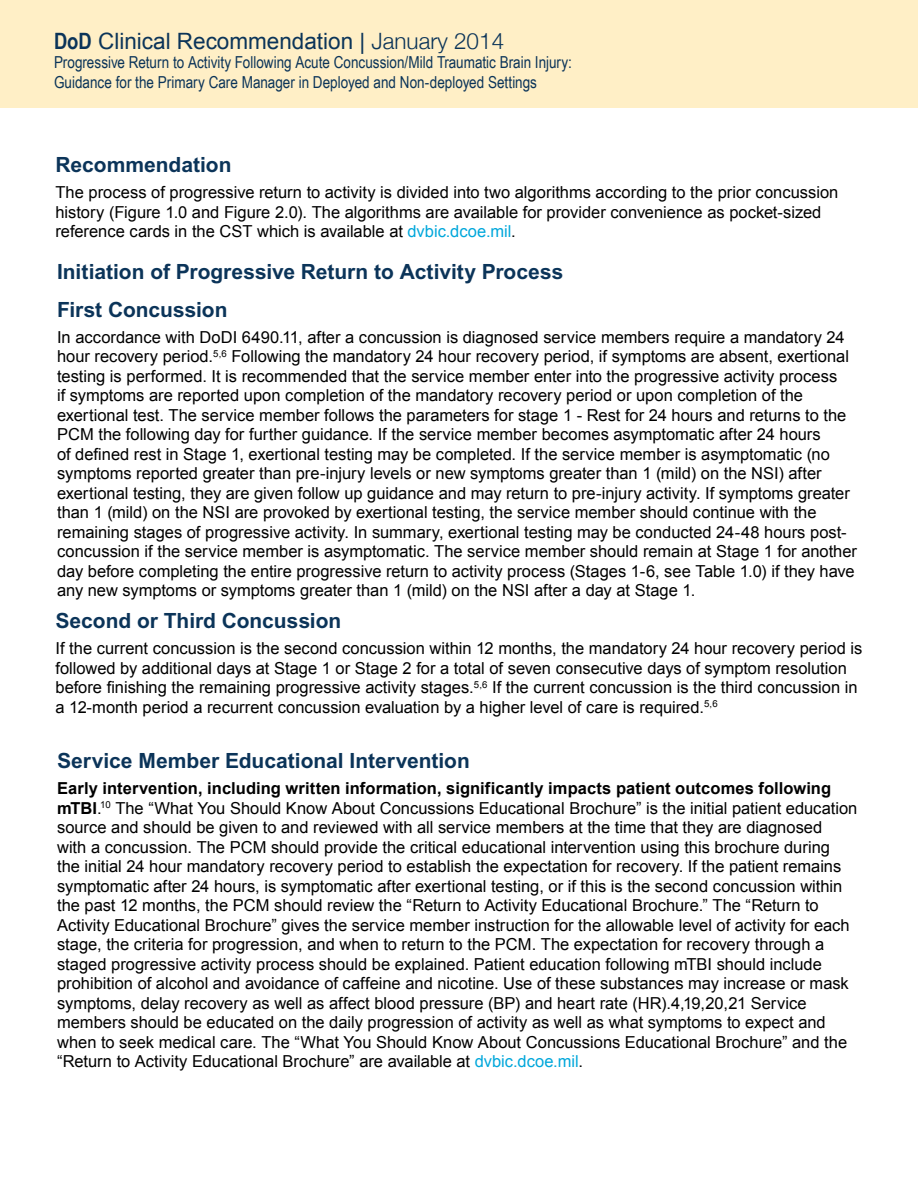
<style>
.page{position:relative;width:918px;height:1188px;background:#fff}
.page>*{position:absolute;margin:0;border:0;box-sizing:border-box;transform-origin:0 0}
.t1{font:22.5px "Arial";color:#0b3459}
.t2{font:700 21px "Arial";letter-spacing:-.005em;color:#0b3459}
.body{font:16.5px/19.5px "Arial";color:#000}
.t3{font:16.5px/19.5px "Arial Narrow";color:#0b3459}
.s1{font-family:"Arial Narrow";font-weight:700}
.s2{font-family:"Helvetica Neue";font-weight:300}
.s3{color:#00a7db}
.s4{font-weight:700}
</style>
<div class="page">
<div style="left:0;top:0;width:918px;height:108px;background:#ffefc6"></div>
<h1 class="t1" style="left:54px;top:26px;width:452px"><span class="s1">DoD</span> Clinical Recommendation | <span class="s2">January 2014</span></h1>
<p class="t3" style="left:54px;top:52px;width:520px">Progressive Return to Activity Following Acute Concussion/Mild Traumatic Brain Injury:<br>Guidance for the Primary Care Manager in Deployed and Non-deployed Settings</p>
<h2 class="t2" style="left:56px;top:152px;width:178px">Recommendation</h2>
<p class="body" style="left:56px;top:183px;width:784px">The process of progressive return to activity is divided into two algorithms according to the prior concussion history (Figure 1.0 and Figure 2.0). The algorithms are available for provider convenience as pocket-sized reference cards in the CST which is available at <span class="s3">dvbic.dcoe.mil</span>.</p>
<h2 class="t2" style="left:57px;top:259px;width:508px">Initiation of Progressive Return to Activity Process</h2>
<h3 class="t2" style="left:57px;top:297px;width:172px">First Concussion</h3>
<p class="body" style="left:57px;top:328px;width:802px">In accordance with DoDI 6490.11, after a concussion is diagnosed service members require a mandatory 24 hour recovery period.<sup>5,6</sup> Following the mandatory 24 hour recovery period, if symptoms are absent, exertional testing is performed. It is recommended that the service member enter into the progressive activity process<br>if symptoms are reported upon completion of the mandatory recovery period or upon completion of the exertional test. The service member follows the parameters for stage 1 - Rest for 24 hours and returns to the PCM the following day for further guidance. If the service member becomes asymptomatic after 24 hours<br>of defined rest in Stage 1, exertional testing may be completed. If the service member is asymptomatic (no symptoms reported greater than pre-injury levels or new symptoms greater than 1 (mild) on the NSI) after exertional testing, they are given follow up guidance and may return to pre-injury activity. If symptoms greater than 1 (mild) on the NSI are provoked by exertional testing, the service member should continue with the remaining stages of progressive activity. In summary, exertional testing may be conducted 24-48 hours post&shy;concussion if the service member is asymptomatic. The service member should remain at Stage 1 for another day before completing the entire progressive return to activity process (Stages 1-6, see Table 1.0) if they have any new symptoms or symptoms greater than 1 (mild) on the NSI after a day at Stage 1.</p>
<h3 class="t2" style="left:56px;top:608px;width:287px">Second or Third Concussion</h3>
<p class="body" style="left:56px;top:639px;width:808px">If the current concussion is the second concussion within 12 months, the mandatory 24 hour recovery period is followed by additional days at Stage 1 or Stage 2 for a total of seven consecutive days of symptom resolution before finishing the remaining progressive activity stages.<sup>5,6</sup> If the current concussion is the third concussion in a 12-month period a recurrent concussion evaluation by a higher level of care is required.<sup>5,6</sup></p>
<h3 class="t2" style="left:57px;top:748px;width:414px">Service Member Educational Intervention</h3>
<p class="body" style="left:57px;top:779px;width:802px"><span class="s4">Early intervention, including written information, significantly impacts patient outcomes following mTBI</span>.<sup>10</sup> The “What You Should Know About Concussions Educational Brochure” is the initial patient education source and should be given to and reviewed with all service members at the time that they are diagnosed<br>with a concussion. The PCM should provide the critical educational intervention using this brochure during<br>the initial 24 hour mandatory recovery period to establish the expectation for recovery. If the patient remains symptomatic after 24 hours, is symptomatic after exertional testing, or if this is the second concussion within the past 12 months, the PCM should review the “Return to Activity Educational Brochure.” The “Return to Activity Educational Brochure” gives the service member instruction for the allowable level of activity for each stage, the criteria for progression, and when to return to the PCM. The expectation for recovery through a staged progressive activity process should be explained. Patient education following mTBI should include prohibition of alcohol and avoidance of caffeine and nicotine. Use of these substances may increase or mask symptoms, delay recovery as well as affect blood pressure (BP) and heart rate (HR).4,19,20,21 Service members should be educated on the daily progression of activity as well as what symptoms to expect and when to seek medical care. The “What You Should Know About Concussions Educational Brochure” and the “Return to Activity Educational Brochure” are available at <span class="s3">dvbic.dcoe.mil</span>.</p>
</div>
